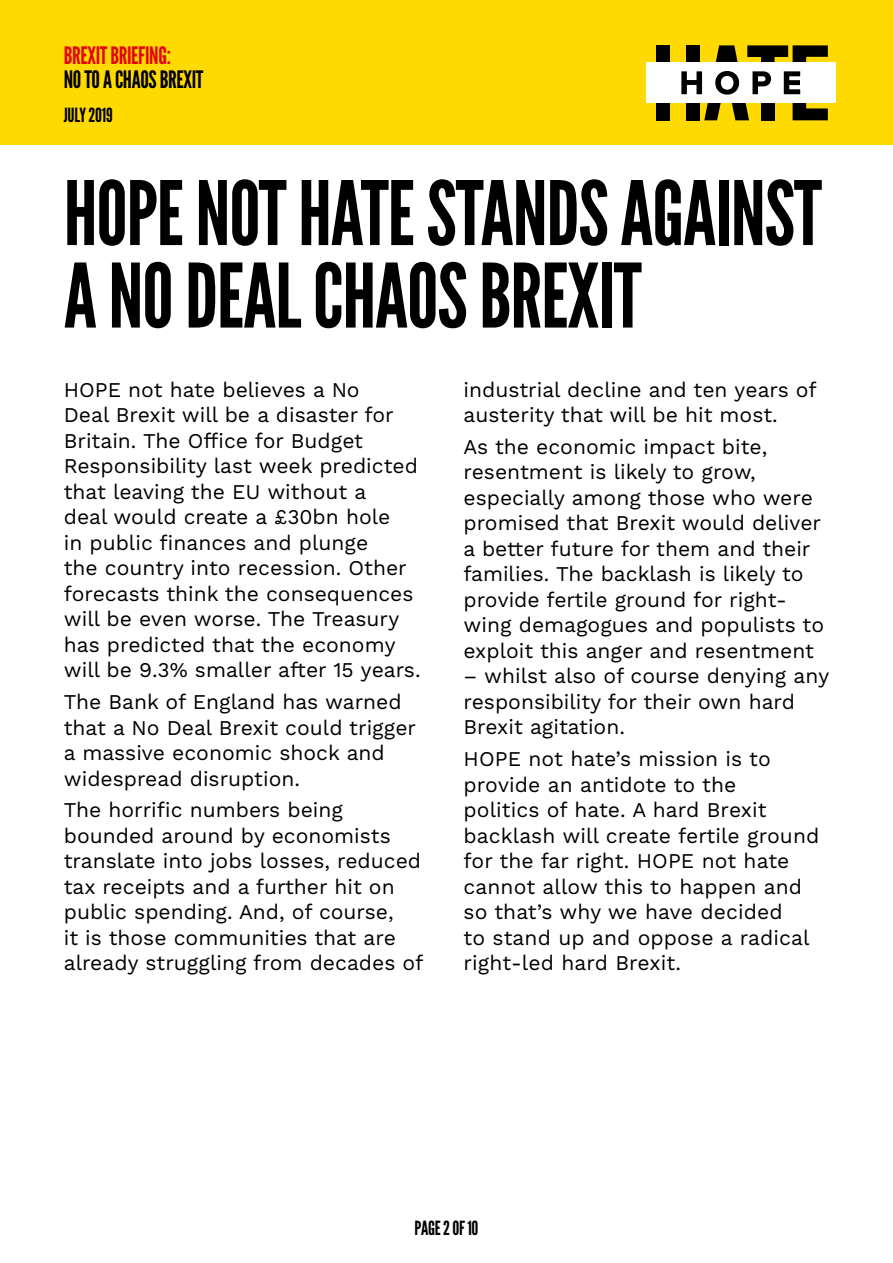
<style>
.page{position:relative;width:893px;height:1263px;background:#fff}
.page>*{position:absolute;margin:0;border:0;box-sizing:border-box;transform-origin:0 0}
.t1{font:88.5px/82.5px "League Gothic";letter-spacing:-.01em;color:#000}
.t2{font:24px "League Gothic";letter-spacing:-.015em;color:#000}
.t3{font:24px "League Gothic";letter-spacing:-.015em;color:#e30613}
.t4{font:21px/25.5px "Work Sans";color:#000}
.t5{font:19.5px "League Gothic";letter-spacing:-.015em;color:#000}
</style>
<div class="page">
<div style="left:0;top:0;width:893px;height:145px;background:#ffda00"></div>
<div style="left:686px;top:45px;width:13px;height:18px;background:#000"></div>
<div style="left:656px;top:103px;width:14px;height:17px;background:#000"></div>
<div style="left:656px;top:45px;width:14px;height:18px;background:#000"></div>
<svg style="left:704px;top:103px;width:17px;height:17px"></svg>
<div style="left:686px;top:103px;width:13px;height:17px;background:#000"></div>
<svg style="left:732px;top:103px;width:17px;height:17px"></svg>
<svg style="left:716px;top:45px;width:22px;height:18px"></svg>
<div style="left:761px;top:103px;width:14px;height:17px;background:#000"></div>
<svg style="left:747px;top:45px;width:81px;height:18px"></svg>
<svg style="left:793px;top:103px;width:35px;height:17px"></svg>
<div style="left:646px;top:63px;width:190px;height:40px;background:#fff"></div>
<svg style="left:681px;top:71px;width:21px;height:23px"></svg>
<svg style="left:715px;top:71px;width:24px;height:24px"></svg>
<svg style="left:752px;top:71px;width:19px;height:23px"></svg>
<svg style="left:784px;top:71px;width:16px;height:23px"></svg>
<p class="t3" style="left:64px;top:42px;width:109px">BREXIT BRIEFING:</p>
<p class="t2" style="left:64px;top:66px;width:141px">NO TO A CHAOS BREXIT</p>
<p class="t5" style="left:64px;top:104px;width:50px">JULY 2019</p>
<h1 class="t1" style="left:64px;top:173px;width:760px">HOPE NOT HATE STANDS AGAINST<br>A NO DEAL CHAOS BREXIT</h1>
<p class="t4" style="left:64px;top:378px;width:358px">HOPE not hate believes a No<br>Deal Brexit will be a disaster for<br>Britain. The Office for Budget<br>Responsibility last week predicted that leaving the EU without a<br>deal would create a £30bn hole<br>in public finances and plunge<br>the country into recession. Other forecasts think the consequences will be even worse. The Treasury has predicted that the economy will be 9.3% smaller after 15 years.</p>
<p class="t4" style="left:64px;top:690px;width:354px">The Bank of England has warned that a No Deal Brexit could trigger a massive economic shock and widespread disruption.</p>
<p class="t4" style="left:64px;top:798px;width:361px">The horrific numbers being bounded around by economists translate into jobs losses, reduced tax receipts and a further hit on public spending. And, of course,<br>it is those communities that are already struggling from decades of</p>
<p class="t4" style="left:463px;top:378px;width:355px">industrial decline and ten years of austerity that will be hit most.</p>
<p class="t4" style="left:463px;top:435px;width:362px">As the economic impact bite, resentment is likely to grow, especially among those who were promised that Brexit would deliver a better future for them and their families. The backlash is likely to provide fertile ground for right&shy;wing demagogues and populists to exploit this anger and resentment</p>
<p class="t4" style="left:463px;top:664px;width:367px">– whilst also of course denying any responsibility for their own hard<br>Brexit agitation.</p>
<p class="t4" style="left:463px;top:747px;width:357px">HOPE not hate’s mission is to provide an antidote to the<br>politics of hate. A hard Brexit backlash will create fertile ground for the far right. HOPE not hate cannot allow this to happen and so that’s why we have decided<br>to stand up and oppose a radical right-led hard Brexit.</p>
<p class="t5" style="left:414px;top:1216px;width:66px">PAGE 2 OF 10</p>
</div>
